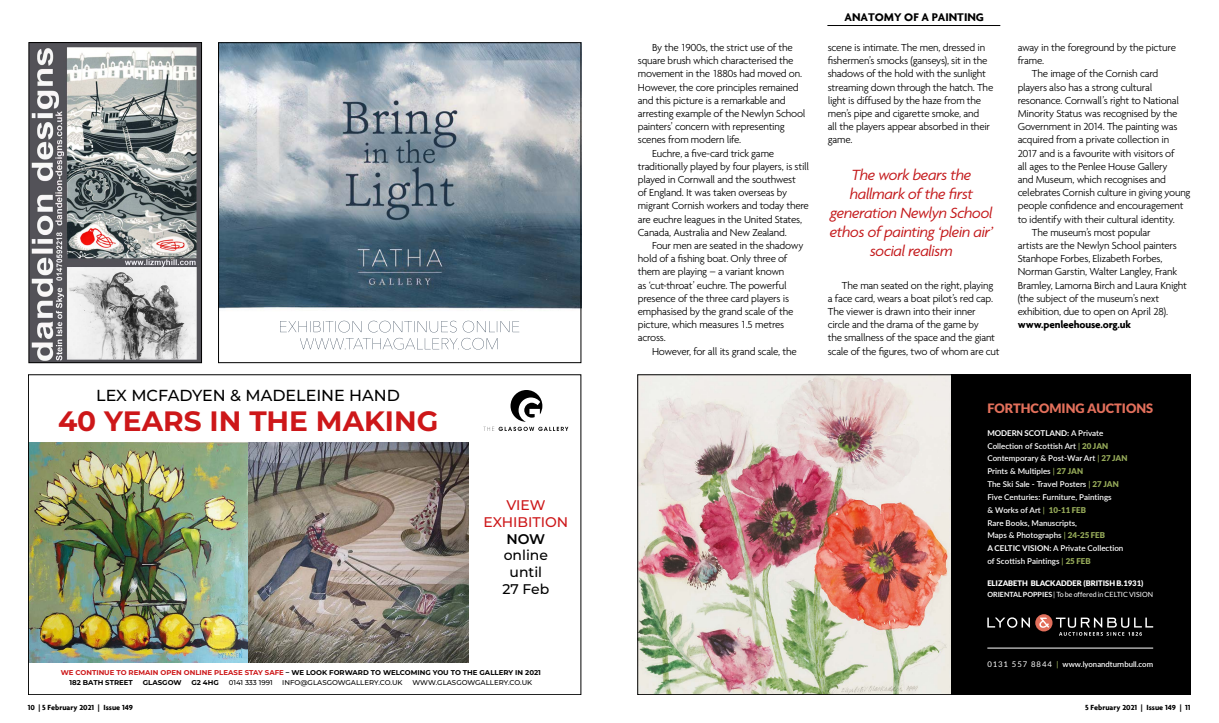
<style>
.page{position:relative;width:1219px;height:723px;background:#fff}
.page>*{position:absolute;margin:0;border:0;box-sizing:border-box;transform-origin:0 0}
.t1{font:700 28px "Montserrat";color:#cd1719}
.t2{font:italic 16px/19.2px "Agenda";letter-spacing:-.025em;color:#c41a1c;text-align:center}
.t3{font:500 16px "Montserrat";color:#000}
.t4{font:500 14px/16.8px "Montserrat";color:#000;text-align:center}
.t5{font:500 14px/16.8px "Montserrat";color:#cd1719;text-align:center}
.t6{font:600 14px "Montserrat";color:#000}
.t7{font:900 12.9px "Lato";color:#e3705b}
.t8{font:700 12px "Agenda";color:#000}
.t9{font:300 11px/13.2px "Agenda";letter-spacing:-.025em;color:#000}
.t10{font:700 11px "Agenda";letter-spacing:-.015em;color:#000}
.t11{font:600 8px/12.8px "Lato";color:#fff}
.t12{font:700 8px "Agenda";color:#000}
.t13{font:600 7.8px "Lato";color:#fff}
.t14{font:900 7.6px "Lato";color:#fff}
.t15{font:7.1px "Lato";color:#fff}
.t16{font:700 7px/10px "Montserrat";color:#000}
.t17{font:500 7px "Montserrat";color:#000}
.s1{color:#cd1719}
.s2{color:#e26f5b}
.s3{font-weight:700}
.s4{color:#96aa59}
.s5{font-weight:900;color:#96aa59}
.s6{font-weight:400}
</style>
<div class="page">
<hr style="left:827px;top:25px;width:173px;height:1px;background:#000">
<div style="left:950px;top:376px;width:238px;height:317px;background:#000"></div>
<hr style="left:987px;top:648px;width:166px;height:1px;background:#fff">
<svg style="left:987px;top:614px;width:166px;height:22px;background:#322c2b"></svg>
<img style="left:639px;top:376px;width:311px;height:317px">
<img style="left:220px;top:44px;width:359px;height:306px">
<div style="left:218px;top:42px;width:363px;height:321px;border:1px solid #000"></div>
<img style="left:30px;top:442px;width:438px;height:220px">
<svg style="left:483px;top:390px;width:85px;height:41px"></svg>
<img style="left:31px;top:44px;width:169px;height:317px">
<div style="left:29px;top:42px;width:173px;height:321px;border:1px solid #000"></div>
<h2 class="t3" style="left:96px;top:384px;width:305px">LEX MCFADYEN &amp; MADELEINE HAND</h2>
<h1 class="t1" style="left:58px;top:401px;width:382px">40 YEARS IN THE MAKING</h1>
<p class="t5" style="left:484px;top:496px;width:86px">VIEW<br>EXHIBITION</p>
<p class="t6" style="left:506px;top:529px;width:40px">NOW</p>
<p class="t4" style="left:502px;top:546px;width:48px">online until<br>27 Feb</p>
<p class="t16" style="left:69px;top:667px;width:473px;text-indent:-9px"><span class="s1">WE CONTINUE TO REMAIN OPEN ONLINE PLEASE STAY SAFE</span> – WE LOOK FORWARD TO WELCOMING YOU TO THE GALLERY IN 2021<br>182 BATH STREET</p>
<p class="t16" style="left:143px;top:677px;width:40px">GLASGOW</p>
<p class="t16" style="left:191px;top:677px;width:29px">G2 4HG</p>
<p class="t17" style="left:229px;top:677px;width:45px">0141 333 1991</p>
<p class="t17" style="left:282px;top:677px;width:122px">INFO@GLASGOWGALLERY.CO.UK</p>
<p class="t17" style="left:412px;top:677px;width:121px">WWW.GLASGOWGALLERY.CO.UK</p>
<p class="t9" style="left:652px;top:41px;width:142px">By the 1900s, the strict use of the</p>
<p class="t9" style="left:638px;top:54px;width:157px">square brush which characterised the</p>
<p class="t9" style="left:638px;top:67px;width:166px">movement in the 1880s had moved on.</p>
<p class="t9" style="left:638px;top:80px;width:162px">However, the core principles remained</p>
<p class="t9" style="left:638px;top:93px;width:149px">and this picture is a remarkable and</p>
<p class="t9" style="left:638px;top:107px;width:169px">arresting example of the Newlyn School</p>
<p class="t9" style="left:638px;top:120px;width:148px">painters’ concern with representing</p>
<p class="t9" style="left:638px;top:133px;width:105px">scenes from modern life.</p>
<p class="t9" style="left:652px;top:146px;width:124px">Euchre, a five-card trick game</p>
<p class="t9" style="left:638px;top:159px;width:173px">traditionally played by four players, is still</p>
<p class="t9" style="left:638px;top:173px;width:160px">played in Cornwall and the southwest</p>
<p class="t9" style="left:638px;top:186px;width:151px">of England. It was taken overseas by</p>
<p class="t9" style="left:638px;top:199px;width:173px">migrant Cornish workers and today there</p>
<p class="t9" style="left:638px;top:212px;width:166px">are euchre leagues in the United States,</p>
<p class="t9" style="left:638px;top:225px;width:151px">Canada, Australia and New Zealand.</p>
<p class="t9" style="left:652px;top:239px;width:153px">Four men are seated in the shadowy</p>
<p class="t9" style="left:638px;top:252px;width:151px">hold of a fishing boat. Only three of</p>
<p class="t9" style="left:638px;top:265px;width:148px">them are playing – a variant known</p>
<p class="t9" style="left:638px;top:278px;width:151px">as ‘cut-throat’ euchre. The powerful</p>
<p class="t9" style="left:638px;top:291px;width:153px">presence of the three card players is</p>
<p class="t9" style="left:638px;top:305px;width:157px">emphasised by the grand scale of the</p>
<p class="t9" style="left:638px;top:318px;width:148px">picture, which measures 1.5 metres</p>
<p class="t9" style="left:638px;top:331px;width:30px">across.</p>
<p class="t9" style="left:652px;top:344px;width:146px">However, for all its grand scale, the</p>
<p class="t8" style="left:844px;top:10px;width:141px">ANATOMY OF A PAINTING</p>
<p class="t9" style="left:828px;top:41px;width:167px">scene is intimate. The men, dressed in fishermen’s smocks (ganseys), sit in the shadows of the hold with the sunlight streaming down through the hatch. The light is diffused by the haze from the men’s pipe and cigarette smoke, and<br>all the players appear absorbed in their game.</p>
<h2 class="t2" style="left:830px;top:165px;width:165px">The work bears the hallmark of the first generation Newlyn School ethos of painting ‘plein air’ social realism</h2>
<p class="t9" style="left:828px;top:278px;width:173px;text-indent:14px">The man seated on the right, playing a face card, wears a boat pilot’s red cap.<br>The viewer is drawn into their inner circle and the drama of the game by<br>the smallness of the space and the giant scale of the figures, two of whom are cut</p>
<p class="t9" style="left:1018px;top:41px;width:160px">away in the foreground by the picture</p>
<p class="t9" style="left:1018px;top:54px;width:28px">frame.</p>
<p class="t9" style="left:1032px;top:67px;width:128px">The image of the Cornish card</p>
<p class="t9" style="left:1018px;top:80px;width:136px">players also has a strong cultural</p>
<p class="t9" style="left:1018px;top:93px;width:163px">resonance. Cornwall’s right to National</p>
<p class="t9" style="left:1018px;top:107px;width:161px">Minority Status was recognised by the</p>
<p class="t9" style="left:1018px;top:120px;width:161px">Government in 2014. The painting was</p>
<p class="t9" style="left:1018px;top:133px;width:153px">acquired from a private collection in</p>
<p class="t9" style="left:1018px;top:146px;width:158px">2017 and is a favourite with visitors of</p>
<p class="t9" style="left:1018px;top:159px;width:151px">all ages to the Penlee House Gallery</p>
<p class="t9" style="left:1018px;top:173px;width:150px">and Museum, which recognises and</p>
<p class="t9" style="left:1018px;top:186px;width:174px">celebrates Cornish culture in giving young</p>
<p class="t9" style="left:1018px;top:199px;width:167px">people confidence and encouragement</p>
<p class="t9" style="left:1018px;top:212px;width:159px">to identify with their cultural identity.</p>
<p class="t9" style="left:1032px;top:225px;width:120px">The museum’s most popular</p>
<p class="t9" style="left:1018px;top:239px;width:161px">artists are the Newlyn School painters</p>
<p class="t9" style="left:1018px;top:252px;width:146px">Stanhope Forbes, Elizabeth Forbes,</p>
<p class="t9" style="left:1018px;top:265px;width:161px">Norman Garstin, Walter Langley, Frank</p>
<p class="t9" style="left:1018px;top:278px;width:171px">Bramley, Lamorna Birch and Laura Knight</p>
<p class="t9" style="left:1018px;top:291px;width:143px">(the subject of the museum’s next</p>
<p class="t9" style="left:1018px;top:305px;width:152px">exhibition, due to open on April 28).</p>
<p class="t10" style="left:1018px;top:318px;width:115px">www.penleehouse.org.uk</p>
<p class="t7" style="left:987px;top:401px;width:167px">FORTHCOMING <span class="s2">AUCTIONS</span></p>
<p class="t11" style="left:987px;top:426px;width:142px"><span class="s3">MODERN SCOTLAND:</span> A Private<br>Collection of Scottish Art <span class="s4">|</span> <span class="s5">20 JAN<br></span>Contemporary &amp; Post-War Art <span class="s4">|</span> <span class="s5">27 JAN<br></span>Prints &amp; Multiples <span class="s4">|</span> <span class="s5">27 JAN<br></span>The Ski Sale - Travel Posters <span class="s4">|</span> <span class="s5">27 JAN<br></span>Five Centuries: Furniture, Paintings<br>&amp; Works of Art <span class="s4">|</span> <span class="s5">10-11 FEB<br></span>Rare Books, Manuscripts,<br>Maps &amp; Photographs <span class="s4">|</span> <span class="s5">24-25 FEB<br></span><span class="s3">A CELTIC VISION:</span> A Private Collection of Scottish Paintings <span class="s4">|</span> <span class="s5">25 FEB</span></p>
<p class="t14" style="left:987px;top:579px;width:158px">ELIZABETH BLACKADDER (BRITISH B.1931)</p>
<p class="t15" style="left:987px;top:590px;width:167px"><span class="s3">ORIENTAL POPPIES</span> | To be offered in CELTIC VISION</p>
<p class="t13" style="left:987px;top:658px;width:167px"><span class="s6">0131 557 8844</span> <span class="s4">|</span> www.lyonandturnbull.com</p>
<p class="t12" style="left:28px;top:703px;width:107px">10 | 5 February 2021 | Issue 149</p>
<p class="t12" style="left:1085px;top:702px;width:107px">5 February 2021 | Issue 149 | 11</p>
</div>
